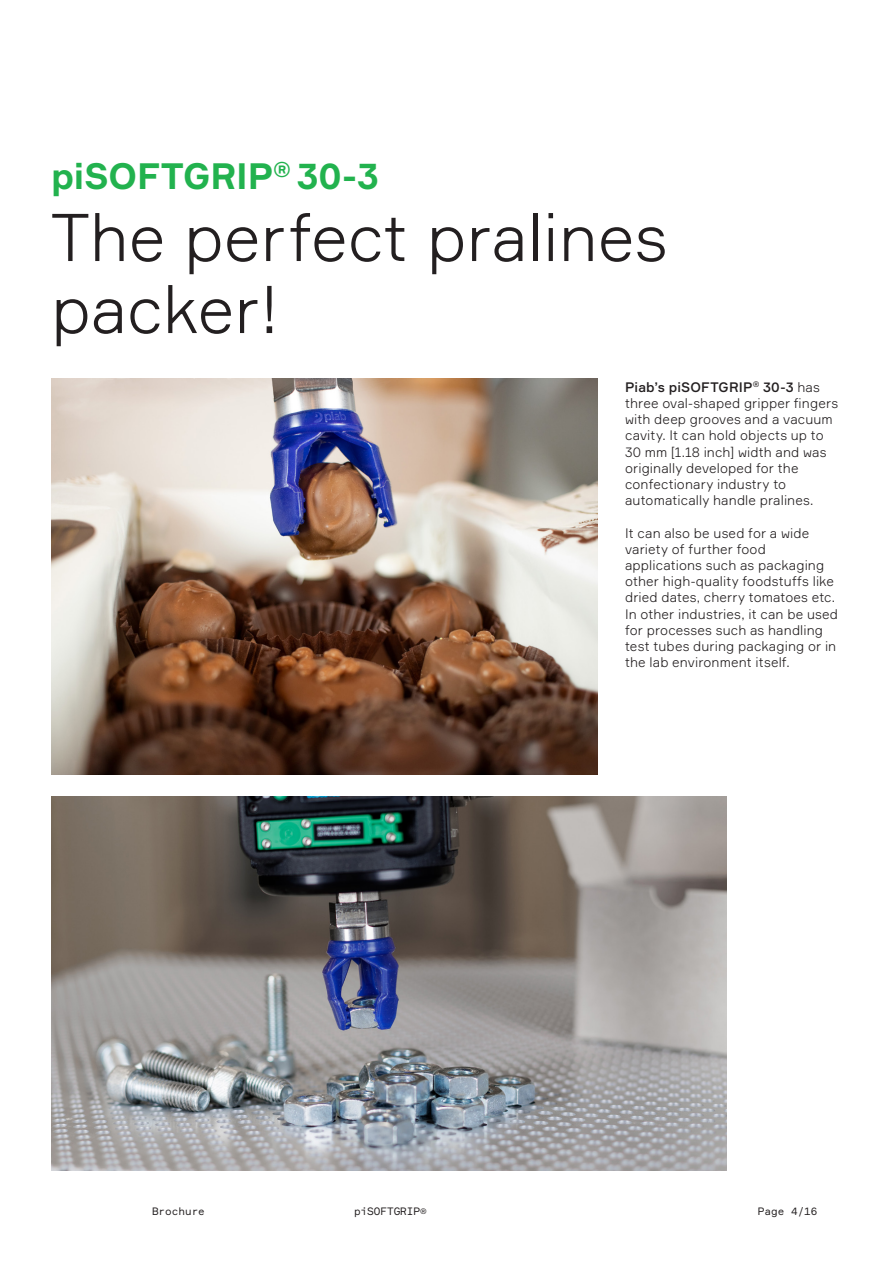
<style>
.page{position:relative;width:893px;height:1263px;background:#fff}
.page>*{position:absolute;margin:0;border:0;box-sizing:border-box;transform-origin:0 0}
.Heading_44_48{font:300 66px/72px "Formular";color:#231f20}
._24_30_Pre-header_gr{font:700 36px "Formular";letter-spacing:-.005em;color:#22b24e}
.Medium_-_Body_10{font:300 13.5px/16.2px "Formular";letter-spacing:.01em;color:#231f20}
.t1{font:10.5px "Formular Mono";color:#231f20}
.s1{font-weight:500}
</style>
<div class="page">
<img style="left:51px;top:378px;width:547px;height:396px">
<img style="left:51px;top:796px;width:675px;height:374px">
<p class="_24_30_Pre-header_gr" style="left:51px;top:154px;width:329px">piSOFTGRIP<sup>®</sup> 30-3</p>
<p class="Heading_44_48" style="left:51px;top:200px;width:618px">The perfect pralines packer!</p>
<p class="Medium_-_Body_10" style="left:625px;top:379px;width:214px"><span class="s1">Piab’s piSOFTGRIP</span><sup>®</sup> <span class="s1">30-3</span> has three oval-shaped gripper fingers with deep grooves and a vacuum cavity. It can hold objects up to<br>30 mm [1.18 inch] width and was originally developed for the confectionary industry to automatically handle pralines.</p>
<p class="Medium_-_Body_10" style="left:625px;top:524px;width:214px">It can also be used for a wide variety of further food applications such as packaging other high-quality foodstuffs like dried dates, cherry tomatoes etc.<br>In other industries, it can be used for processes such as handling test tubes during packaging or in the lab environment itself.</p>
<p class="t1" style="left:152px;top:1205px;width:54px">Brochure</p>
<p class="t1" style="left:354px;top:1205px;width:74px">piSOFTGRIP®</p>
<p class="t1" style="left:758px;top:1205px;width:61px">Page 4/16</p>
</div>
